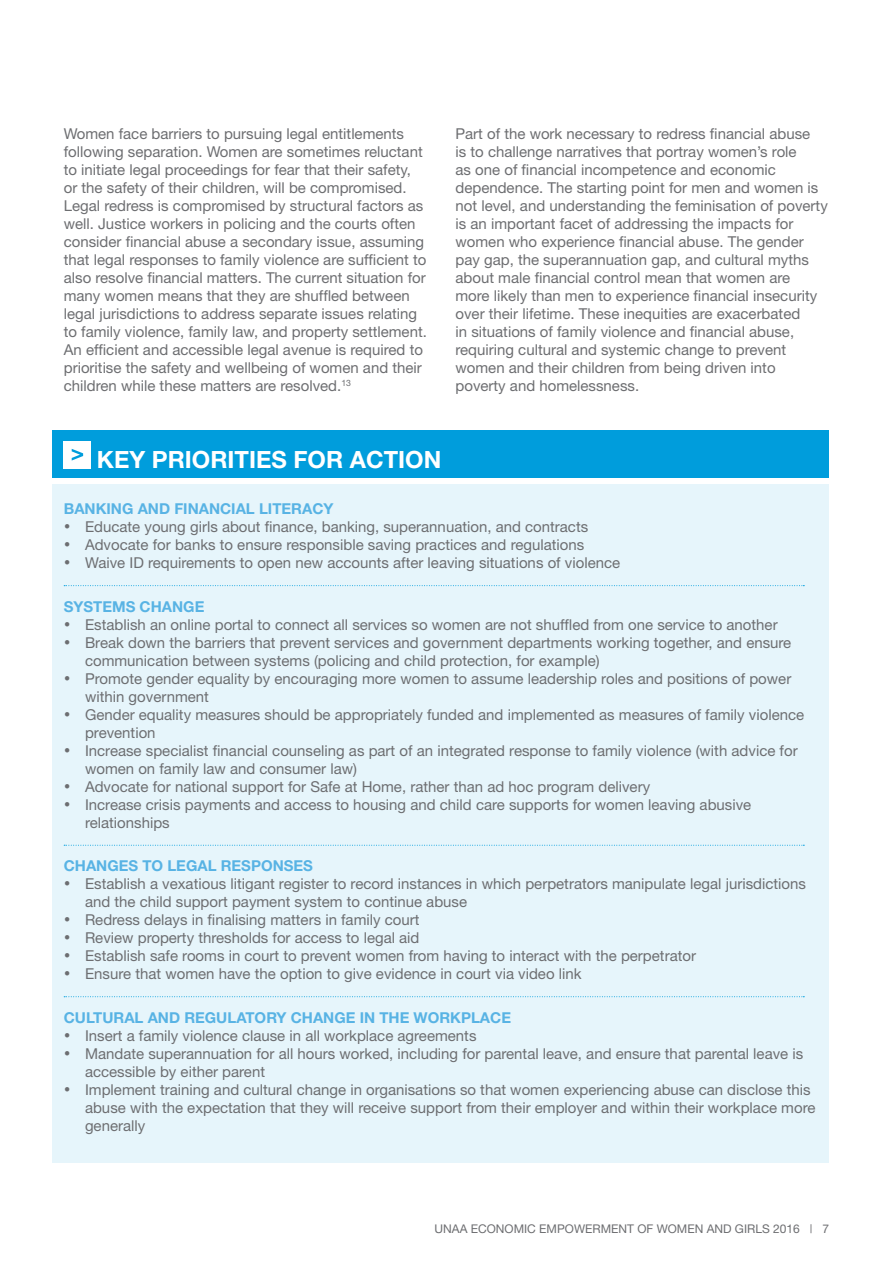
<style>
.page{position:relative;width:893px;height:1263px;background:#fff}
.page>*{position:absolute;margin:0;border:0;box-sizing:border-box;transform-origin:0 0}
.t1{font:700 23.7px "Helvetica Neue";color:#fff}
.t2{font:15px/18px "Helvetica Neue";color:#6d6e71}
.t3{font:700 15px "Helvetica Neue";color:#58b3e4}
.t4{font:12px "Helvetica Neue";color:#6d6e71}
</style>
<div class="page">
<div style="left:52px;top:431px;width:777px;height:47px;background:#009ddc"></div>
<div style="left:52px;top:485px;width:777px;height:678px;background:#e6f5fb"></div>
<svg style="left:64px;top:585px;width:740px;height:1px"></svg>
<svg style="left:64px;top:845px;width:740px;height:1px"></svg>
<svg style="left:64px;top:996px;width:740px;height:1px"></svg>
<div style="left:64px;top:441px;width:27px;height:27px;background:#fff"></div>
<svg style="left:72px;top:449px;width:11px;height:11px"></svg>
<p class="t2" style="left:64px;top:125px;width:365px">Women face barriers to pursuing legal entitlements following separation. Women are sometimes reluctant to initiate legal proceedings for fear that their safety, or the safety of their children, will be compromised.<br>Legal redress is compromised by structural factors as well. Justice workers in policing and the courts often consider financial abuse a secondary issue, assuming that legal responses to family violence are sufficient to also resolve financial matters. The current situation for many women means that they are shuffled between legal jurisdictions to address separate issues relating to family violence, family law, and property settlement.<br>An efficient and accessible legal avenue is required to prioritise the safety and wellbeing of women and their children while these matters are resolved.<sup>13</sup></p>
<p class="t2" style="left:455px;top:125px;width:374px">Part of the work necessary to redress financial abuse<br>is to challenge narratives that portray women’s role<br>as one of financial incompetence and economic dependence. The starting point for men and women is not level, and understanding the feminisation of poverty is an important facet of addressing the impacts for women who experience financial abuse. The gender pay gap, the superannuation gap, and cultural myths about male financial control mean that women are more likely than men to experience financial insecurity over their lifetime. These inequities are exacerbated<br>in situations of family violence and financial abuse, requiring cultural and systemic change to prevent women and their children from being driven into poverty and homelessness.</p>
<h1 class="t1" style="left:97px;top:445px;width:346px">KEY PRIORITIES FOR ACTION</h1>
<p class="t3" style="left:64px;top:500px;width:271px">BANKING AND FINANCIAL LITERACY</p>
<p class="t2" style="left:64px;top:518px;width:526px">• Educate young girls about finance, banking, superannuation, and contracts</p>
<p class="t2" style="left:64px;top:536px;width:522px">• Advocate for banks to ensure responsible saving practices and regulations</p>
<p class="t2" style="left:64px;top:554px;width:558px">• Waive ID requirements to open new accounts after leaving situations of violence</p>
<p class="t3" style="left:64px;top:597px;width:142px">SYSTEMS CHANGE</p>
<p class="t2" style="left:64px;top:615px;width:715px">• Establish an online portal to connect all services so women are not shuffled from one service to another</p>
<p class="t2" style="left:85px;top:633px;width:708px;text-indent:-21px">• Break down the barriers that prevent services and government departments working together, and ensure communication between systems (policing and child protection, for example)</p>
<p class="t2" style="left:85px;top:669px;width:708px;text-indent:-21px">• Promote gender equality by encouraging more women to assume leadership roles and positions of power within government</p>
<p class="t2" style="left:85px;top:705px;width:721px;text-indent:-21px">• Gender equality measures should be appropriately funded and implemented as measures of family violence prevention</p>
<p class="t2" style="left:85px;top:741px;width:714px;text-indent:-21px">• Increase specialist financial counseling as part of an integrated response to family violence (with advice for women on family law and consumer law)</p>
<p class="t2" style="left:64px;top:777px;width:588px">• Advocate for national support for Safe at Home, rather than ad hoc program delivery</p>
<p class="t2" style="left:85px;top:795px;width:668px;text-indent:-21px">• Increase crisis payments and access to housing and child care supports for women leaving abusive relationships</p>
<p class="t3" style="left:64px;top:857px;width:251px">CHANGES TO LEGAL RESPONSES</p>
<p class="t2" style="left:85px;top:875px;width:722px;text-indent:-21px">• Establish a vexatious litigant register to record instances in which perpetrators manipulate legal jurisdictions and the child support payment system to continue abuse</p>
<p class="t2" style="left:64px;top:911px;width:357px">• Redress delays in finalising matters in family court</p>
<p class="t2" style="left:64px;top:929px;width:357px">• Review property thresholds for access to legal aid</p>
<p class="t2" style="left:64px;top:947px;width:634px">• Establish safe rooms in court to prevent women from having to interact with the perpetrator</p>
<p class="t2" style="left:64px;top:965px;width:519px">• Ensure that women have the option to give evidence in court via video link</p>
<p class="t3" style="left:64px;top:1008px;width:449px">CULTURAL AND REGULATORY CHANGE IN THE WORKPLACE</p>
<p class="t2" style="left:64px;top:1026px;width:414px">• Insert a family violence clause in all workplace agreements</p>
<p class="t2" style="left:85px;top:1044px;width:720px;text-indent:-21px">• Mandate superannuation for all hours worked, including for parental leave, and ensure that parental leave is accessible by either parent</p>
<p class="t2" style="left:85px;top:1080px;width:732px;text-indent:-21px">• Implement training and cultural change in organisations so that women experiencing abuse can disclose this abuse with the expectation that they will receive support from their employer and within their workplace more generally</p>
<p class="t4" style="left:435px;top:1221px;width:396px">UNAA ECONOMIC EMPOWERMENT OF WOMEN AND GIRLS 2016 | 7</p>
</div>
